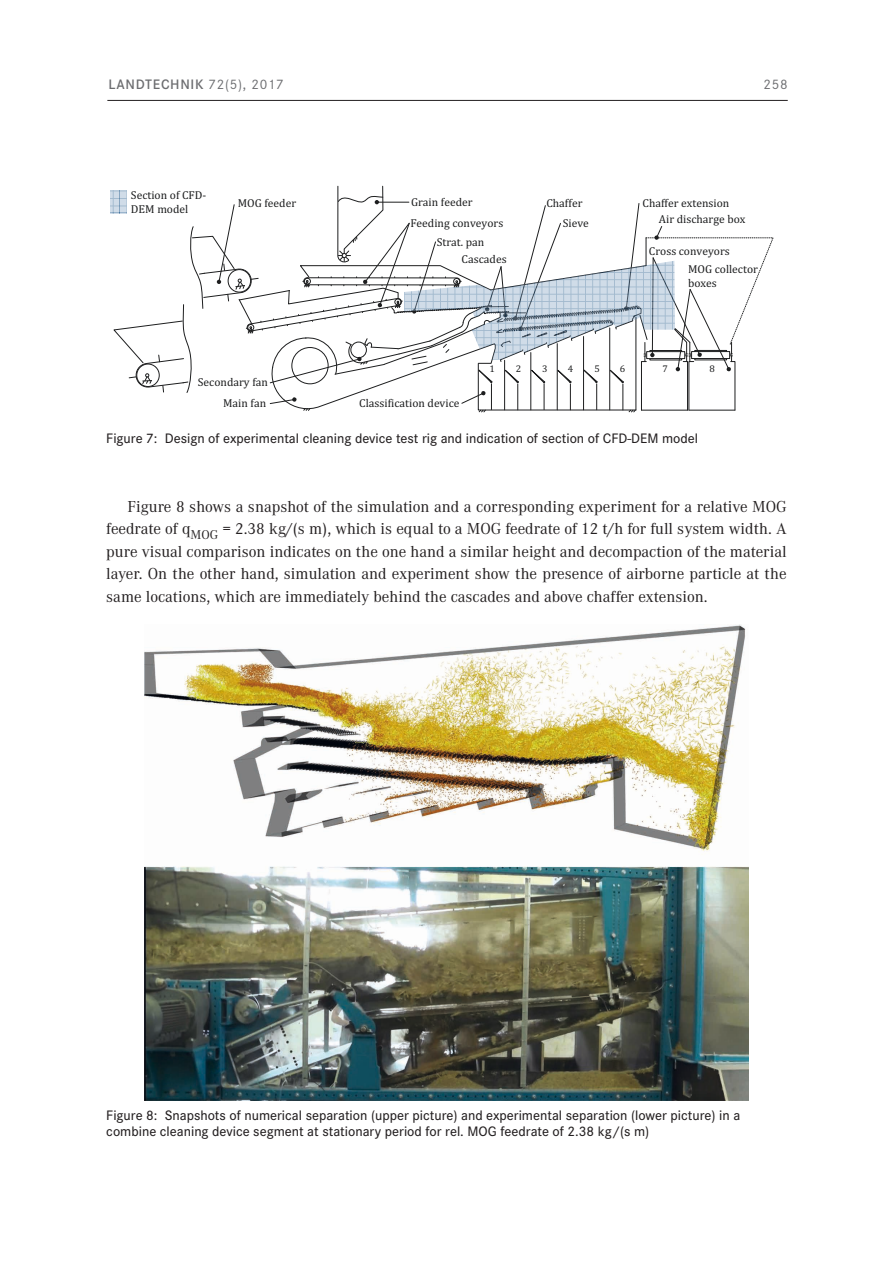
<style>
.page{position:relative;width:893px;height:1263px;background:#fff}
.page>*{position:absolute;margin:0;border:0;box-sizing:border-box;transform-origin:0 0}
.t1{font:16.5px/22.5px "Corporate A";color:#231f20;text-align:justify}
.t2{font:500 14.25px/16.5px "Corporate S";color:#231f20}
.t3{font:600 14.25px "Corporate S";letter-spacing:.05em;color:#6c6d70}
.t4{font:14.25px "Corporate S";color:#6c6d70}
.t5{font:11.55px/21.5px "CAMBRIA4";color:#1d1e1f}
.t6{font:9.75px "CAMBRIA4";color:#1d1e1f}
.s1{font-family:"Corporate S Reg 2";font-weight:400}
</style>
<div class="page">
<hr style="left:107px;top:100px;width:681px;height:1px;background:#231f20">
<svg style="left:113px;top:186px;width:661px;height:227px"></svg>
<svg style="left:111px;top:190px;width:16px;height:23px"></svg>
<img style="left:145px;top:624px;width:603px;height:477px">
<p class="t3" style="left:108px;top:76px;width:177px">LANDTECHNIK <span class="s1">72(5), 2017</span></p>
<p class="t4" style="left:763px;top:76px;width:26px">258</p>
<p class="t5" style="left:131px;top:188px;width:77px;line-height:14px">Section of CFD-<br>DEM model</p>
<p class="t5" style="left:238px;top:192px;width:60px">MOG feeder</p>
<p class="t5" style="left:198px;top:371px;width:72px">Secondary fan</p>
<p class="t5" style="left:410px;top:191px;width:95px">Grain feeder<br>Feeding conveyors</p>
<p class="t5" style="left:462px;top:233px;width:47px;line-height:17px;text-indent:-25px">Strat. pan<br>Cascades</p>
<p class="t5" style="left:563px;top:193px;width:28px;line-height:20.2px;text-indent:-16px">Chaffer<br>Sieve</p>
<p class="t5" style="left:659px;top:195px;width:88px;line-height:16.5px;text-indent:-16px">Chaffer extension<br>Air discharge box</p>
<p class="t5" style="left:688px;top:242px;width:71px;line-height:18.3px;text-indent:-39px">Cross conveyors<br>MOG collector</p>
<p class="t5" style="left:688px;top:273px;width:30px">boxes</p>
<p class="t6" style="left:489px;top:363px;width:7px">1</p>
<p class="t6" style="left:516px;top:363px;width:7px">2</p>
<p class="t6" style="left:542px;top:363px;width:7px">3</p>
<p class="t6" style="left:568px;top:363px;width:7px">4</p>
<p class="t6" style="left:594px;top:363px;width:7px">5</p>
<p class="t6" style="left:620px;top:363px;width:7px">6</p>
<p class="t6" style="left:662px;top:363px;width:7px">7</p>
<p class="t6" style="left:710px;top:363px;width:7px">8</p>
<p class="t5" style="left:223px;top:392px;width:45px">Main fan</p>
<p class="t5" style="left:359px;top:392px;width:102px">Classification device</p>
<p class="t2" style="left:106px;top:430px;width:593px">Figure 7: Design of experimental cleaning device test rig and indication of section of CFD-DEM model</p>
<p class="t1" style="left:106px;top:495px;width:682px;text-indent:21px">Figure 8 shows a snapshot of the simulation and a corresponding experiment for a relative MOG feedrate of q<sub>MOG</sub> = 2.38 kg/(s m), which is equal to a MOG feedrate of 12 t/h for full system width. A pure visual comparison indicates on the one hand a similar height and decompaction of the material layer. On the other hand, simulation and experiment show the presence of airborne particle at the same locations, which are immediately behind the cascades and above chaffer extension.</p>
<p class="t2" style="left:106px;top:1107px;width:635px">Figure 8: Snapshots of numerical separation (upper picture) and experimental separation (lower picture) in a combine cleaning device segment at stationary period for rel. MOG feedrate of 2.38 kg/(s m)</p>
</div>
